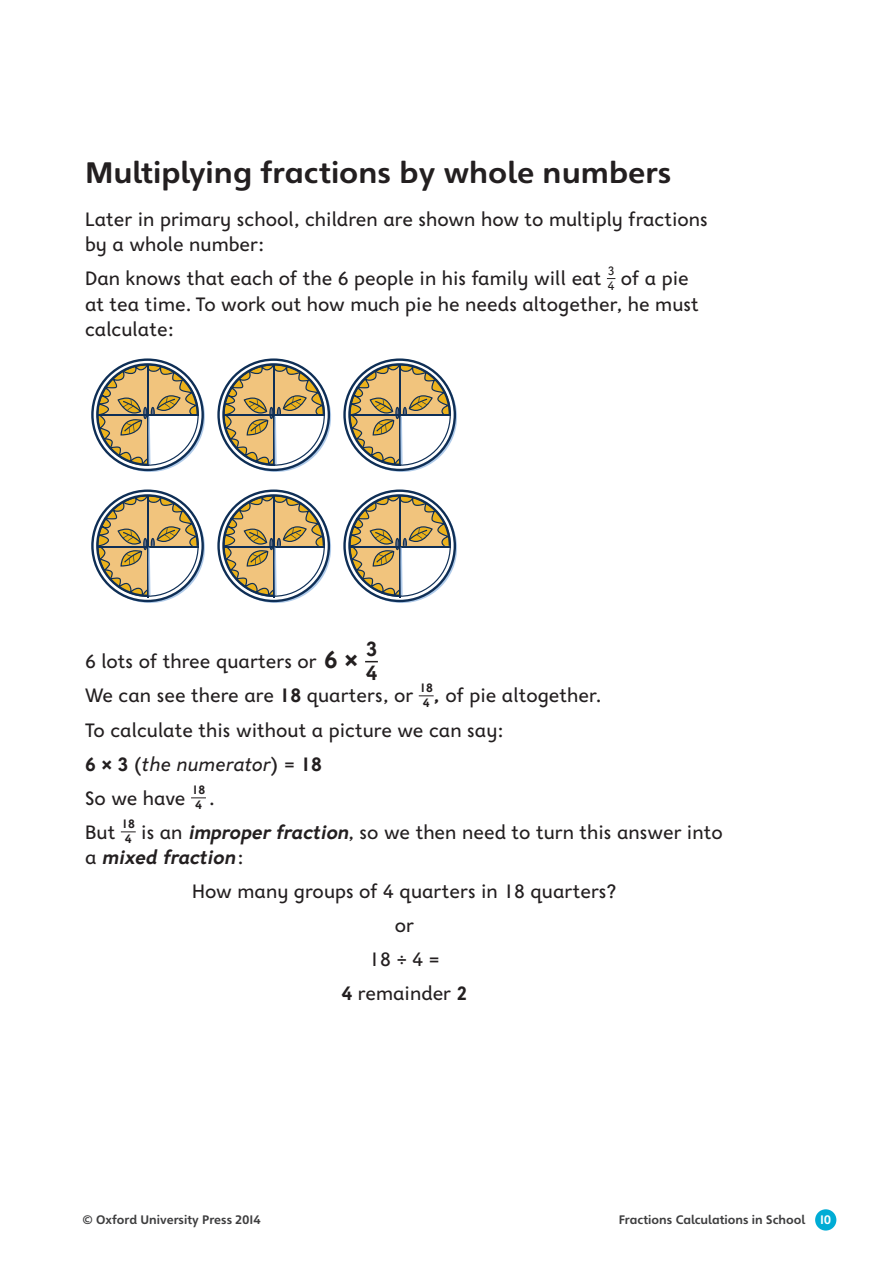
<style>
.page{position:relative;width:893px;height:1263px;background:#fff}
.page>*{position:absolute;margin:0;border:0;box-sizing:border-box;transform-origin:0 0}
.t1{font:700 28.8px "Heinemann Special";color:#231f20;scale:1.04 1}
.t2{font:700 21.45px/24.8px "OUP Earlybird";color:#231f20}
.t3{font:20.25px/34px "OUP Earlybird";color:#231f20}
.t4{font:700 12.75px/14.7px "OUP Earlybird";color:#231f20}
.t5{font:12.75px "OUP Earlybird";color:#231f20}
.t6{font:700 12px "Heinemann Special";color:#3e3e3f}
.s1{font-weight:700;font-size:25.5px}
.s2{font-weight:700}
.s3{font-style:italic}
.s4{font-weight:700;font-style:italic}
.s5{color:#fff}
</style>
<div class="page">
<div style="left:815px;top:1209px;width:21px;height:21px;background:#00acd5;border-radius:50%"></div>
<svg style="left:365px;top:661px;width:13px;height:1px"></svg>
<svg style="left:419px;top:695px;width:15px;height:1px"></svg>
<svg style="left:191px;top:797px;width:15px;height:1px"></svg>
<svg style="left:121px;top:831px;width:15px;height:1px"></svg>
<svg style="left:91px;top:358px;width:113px;height:113px"></svg>
<svg style="left:91px;top:489px;width:113px;height:113px"></svg>
<svg style="left:217px;top:358px;width:113px;height:113px"></svg>
<svg style="left:217px;top:489px;width:113px;height:113px"></svg>
<svg style="left:343px;top:358px;width:113px;height:113px"></svg>
<svg style="left:343px;top:489px;width:113px;height:113px"></svg>
<h1 class="t1" style="left:85px;top:155px;width:565px">Multiplying fractions by whole numbers</h1>
<p class="t3" style="left:85px;top:208px;width:624px;line-height:25.5px">Later in primary school, children are shown how to multiply fractions by a whole number:</p>
<p class="t3" style="left:85px;top:264px;width:605px">Dan knows that each of the 6 people in his family will eat <sub>4</sub> of a pie</p>
<p class="t5" style="left:608px;top:266px;width:8px">3</p>
<p class="t3" style="left:85px;top:293px;width:615px;line-height:25.5px">at tea time. To work out how much pie he needs altogether, he must calculate:</p>
<p class="t3" style="left:85px;top:647px;width:275px">6 lots of three quarters or <span class="s1">6 ×</span></p>
<p class="t2" style="left:366px;top:638px;width:13px">3<br>4</p>
<p class="t3" style="left:85px;top:681px;width:330px">We can see there are <span class="s2">18</span> quarters, or</p>
<p class="t4" style="left:419px;top:682px;width:15px">18</p>
<p class="t3" style="left:85px;top:681px;width:518px;text-indent:338px"><sub>4</sub> <span class="s2">,</span> of pie altogether.<br>To calculate this without a picture we can say:<br><span class="s2">6 × 3</span> (<span class="s3">the numerator</span>) = <span class="s2">18<br></span>So we have</p>
<p class="t4" style="left:192px;top:784px;width:25px">18<br>4 <sup>.</sup></p>
<p class="t4" style="left:121px;top:818px;width:15px">18</p>
<p class="t3" style="left:85px;top:821px;width:639px;line-height:25.5px;text-indent:40px"><sub>4</sub> is an <span class="s4">improper fraction</span>, so we then need to turn this answer into a <span class="s4">mixed fraction</span>:</p>
<p class="t3" style="left:192px;top:876px;width:426px;text-align:center">How many groups of 4 quarters in 18 quarters? or<br>18 ÷ 4 =<br><span class="s2">4</span> remainder <span class="s2">2</span></p>
<p class="t3" style="left:85px;top:817px;width:32px">But</p>
<p class="t6" style="left:82px;top:1212px;width:180px">© Oxford University Press 2014</p>
<p class="t6" style="left:619px;top:1212px;width:214px">Fractions Calculations in School <span class="s5">10</span></p>
</div>
